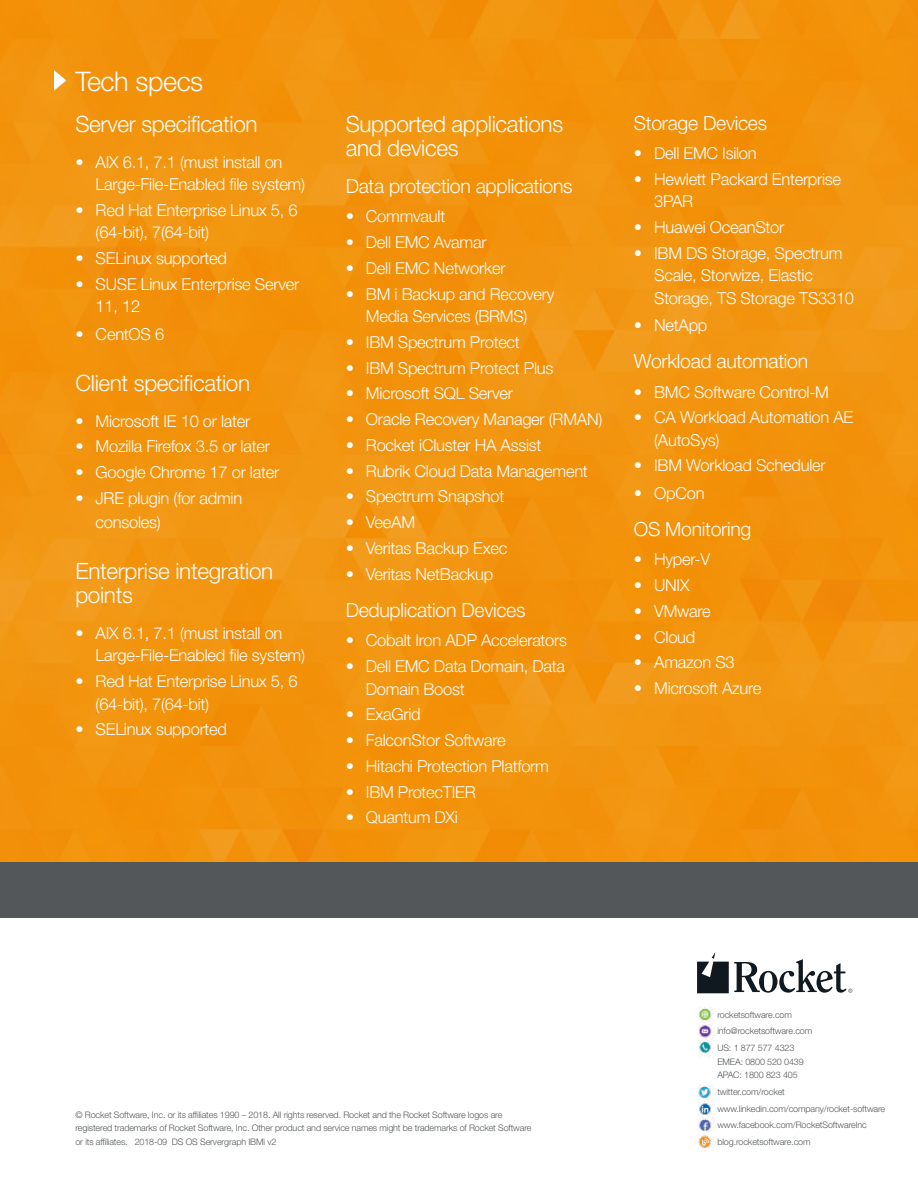
<style>
.page{position:relative;width:918px;height:1188px;background:#fff}
.page>*{position:absolute;margin:0;border:0;box-sizing:border-box;transform-origin:0 0}
.t1{font:300 27px "Helvetica Neue LT Std";letter-spacing:-.015em;color:#fff}
.t2{font:300 22.5px/24px "Helvetica Neue LT Std";letter-spacing:-.015em;color:#fff}
.t3{font:300 19.5px "Helvetica Neue LT Std";letter-spacing:-.015em;color:#fff}
.t4{font:300 16.5px/22.5px "Helvetica Neue LT Std";letter-spacing:-.015em;color:#fff}
.t5{font:300 9px/16.8px "Helvetica Neue LT Std";letter-spacing:-.015em;color:#53575a}
</style>
<div class="page">
<div style="left:0;top:0;width:918px;height:918px;background:#f2930d"></div>
<img style="left:698px;top:1108px;width:17px;height:41px">
<img style="left:698px;top:1110px;width:17px;height:31px">
<img style="left:699px;top:1047px;width:14px;height:10px">
<img style="left:699px;top:1030px;width:15px;height:17px">
<img style="left:698px;top:1007px;width:14px;height:23px">
<img style="left:698px;top:1085px;width:15px;height:23px">
<svg style="left:697px;top:952px;width:155px;height:41px"></svg>
<div style="left:0;top:862px;width:918px;height:56px;background:#53575a"></div>
<svg style="left:54px;top:70px;width:12px;height:21px"></svg>
<h1 class="t1" style="left:75px;top:64px;width:129px">Tech specs</h1>
<h2 class="t2" style="left:75px;top:111px;width:184px">Server specification</h2>
<p class="t4" style="left:96px;top:150px;width:211px;text-indent:-20px">• AIX 6.1, 7.1 (must install on<br>Large-File-Enabled file system)</p>
<p class="t4" style="left:96px;top:198px;width:204px;text-indent:-20px">• Red Hat Enterprise Linux 5, 6 (64-bit), 7(64-bit)</p>
<p class="t4" style="left:75px;top:247px;width:153px">• SELinux supported</p>
<p class="t4" style="left:96px;top:272px;width:205px;text-indent:-20px">• SUSE Linux Enterprise Server<br>11, 12</p>
<p class="t4" style="left:75px;top:322px;width:90px">• CentOS 6</p>
<h2 class="t2" style="left:75px;top:370px;width:176px">Client specification</h2>
<p class="t4" style="left:75px;top:409px;width:177px">• Microsoft IE 10 or later</p>
<p class="t4" style="left:75px;top:435px;width:196px">• Mozilla Firefox 3.5 or later</p>
<p class="t4" style="left:75px;top:461px;width:205px">• Google Chrome 17 or later</p>
<p class="t4" style="left:96px;top:486px;width:148px;line-height:24px;text-indent:-20px">• JRE plugin (for admin consoles)</p>
<h2 class="t2" style="left:75px;top:558px;width:199px">Enterprise integration points</h2>
<p class="t4" style="left:96px;top:621px;width:211px;text-indent:-20px">• AIX 6.1, 7.1 (must install on<br>Large-File-Enabled file system)</p>
<p class="t4" style="left:96px;top:670px;width:204px;text-indent:-20px">• Red Hat Enterprise Linux 5, 6 (64-bit), 7(64-bit)</p>
<p class="t4" style="left:75px;top:718px;width:153px">• SELinux supported</p>
<h2 class="t2" style="left:346px;top:111px;width:219px">Supported applications and devices</h2>
<p class="t3" style="left:346px;top:174px;width:228px">Data protection applications</p>
<p class="t4" style="left:346px;top:205px;width:101px">• Commvault</p>
<p class="t4" style="left:346px;top:231px;width:142px">• Dell EMC Avamar</p>
<p class="t4" style="left:346px;top:256px;width:162px">• Dell EMC Networker</p>
<p class="t4" style="left:346px;top:282px;width:210px;text-align:center">• BM i Backup and Recovery<br>Media Services (BRMS)</p>
<p class="t4" style="left:346px;top:330px;width:176px">• IBM Spectrum Protect</p>
<p class="t4" style="left:346px;top:356px;width:209px">• IBM Spectrum Protect Plus</p>
<p class="t4" style="left:346px;top:382px;width:169px">• Microsoft SQL Server</p>
<p class="t4" style="left:346px;top:408px;width:258px">• Oracle Recovery Manager (RMAN)</p>
<p class="t4" style="left:346px;top:433px;width:197px">• Rocket iCluster HA Assist</p>
<p class="t4" style="left:346px;top:459px;width:244px">• Rubrik Cloud Data Management</p>
<p class="t4" style="left:346px;top:485px;width:160px">• Spectrum Snapshot</p>
<p class="t4" style="left:346px;top:511px;width:71px">• VeeAM</p>
<p class="t4" style="left:346px;top:536px;width:163px">• Veritas Backup Exec</p>
<p class="t4" style="left:346px;top:562px;width:149px">• Veritas NetBackup</p>
<p class="t3" style="left:346px;top:598px;width:181px">Deduplication Devices</p>
<p class="t4" style="left:346px;top:629px;width:223px">• Cobalt Iron ADP Accelerators</p>
<p class="t4" style="left:366px;top:655px;width:201px;text-indent:-20px">• Dell EMC Data Domain, Data<br>Domain Boost</p>
<p class="t4" style="left:346px;top:703px;width:76px">• ExaGrid</p>
<p class="t4" style="left:346px;top:729px;width:162px">• FalconStor Software</p>
<p class="t4" style="left:346px;top:754px;width:205px">• Hitachi Protection Platform</p>
<p class="t4" style="left:346px;top:780px;width:132px">• IBM ProtecTIER</p>
<p class="t4" style="left:346px;top:806px;width:114px">• Quantum DXi</p>
<p class="t3" style="left:634px;top:111px;width:135px">Storage Devices</p>
<p class="t4" style="left:634px;top:141px;width:124px">• Dell EMC Isilon</p>
<p class="t4" style="left:654px;top:167px;width:188px;text-indent:-20px">• Hewlett Packard Enterprise<br>3PAR</p>
<p class="t4" style="left:634px;top:215px;width:152px">• Huawei OceanStor</p>
<p class="t4" style="left:654px;top:241px;width:201px;text-indent:-20px">• IBM DS Storage, Spectrum<br>Scale, Storwize, Elastic<br>Storage, TS Storage TS3310</p>
<p class="t4" style="left:634px;top:313px;width:75px">• NetApp</p>
<p class="t3" style="left:634px;top:349px;width:176px">Workload automation</p>
<p class="t4" style="left:634px;top:380px;width:197px">• BMC Software Control-M</p>
<p class="t4" style="left:654px;top:406px;width:201px;text-indent:-20px">• CA Workload Automation AE (AutoSys)</p>
<p class="t4" style="left:634px;top:454px;width:193px">• IBM Workload Scheduler</p>
<p class="t4" style="left:634px;top:481px;width:72px">• OpCon</p>
<p class="t3" style="left:634px;top:517px;width:119px">OS Monitoring</p>
<p class="t4" style="left:634px;top:548px;width:78px">• Hyper-V</p>
<p class="t4" style="left:634px;top:574px;width:57px">• UNIX</p>
<p class="t4" style="left:634px;top:599px;width:78px">• VMware</p>
<p class="t4" style="left:634px;top:625px;width:63px">• Cloud</p>
<p class="t4" style="left:634px;top:651px;width:102px">• Amazon S3</p>
<p class="t4" style="left:634px;top:677px;width:129px">• Microsoft Azure</p>
<p class="t5" style="left:75px;top:1108px;width:458px;line-height:13.5px">© Rocket Software, Inc. or its affiliates 1990 – 2018. All rights reserved. Rocket and the Rocket Software logos are registered trademarks of Rocket Software, Inc. Other product and service names might be trademarks of Rocket Software or its affiliates. 2018-09 DS OS Servergraph IBMi v2</p>
<p class="t5" style="left:717px;top:1006px;width:96px">rocketsoftware.com info@rocketsoftware.com<br>US: 1 877 577 4323</p>
<p class="t5" style="left:717px;top:1054px;width:88px;line-height:13.5px">EMEA: 0800 520 0439<br>APAC: 1800 823 405</p>
<p class="t5" style="left:717px;top:1083px;width:169px">twitter.com/rocket www.linkedin.com/company/rocket-software www.facebook.com/RocketSoftwareInc blog.rocketsoftware.com</p>
</div>
